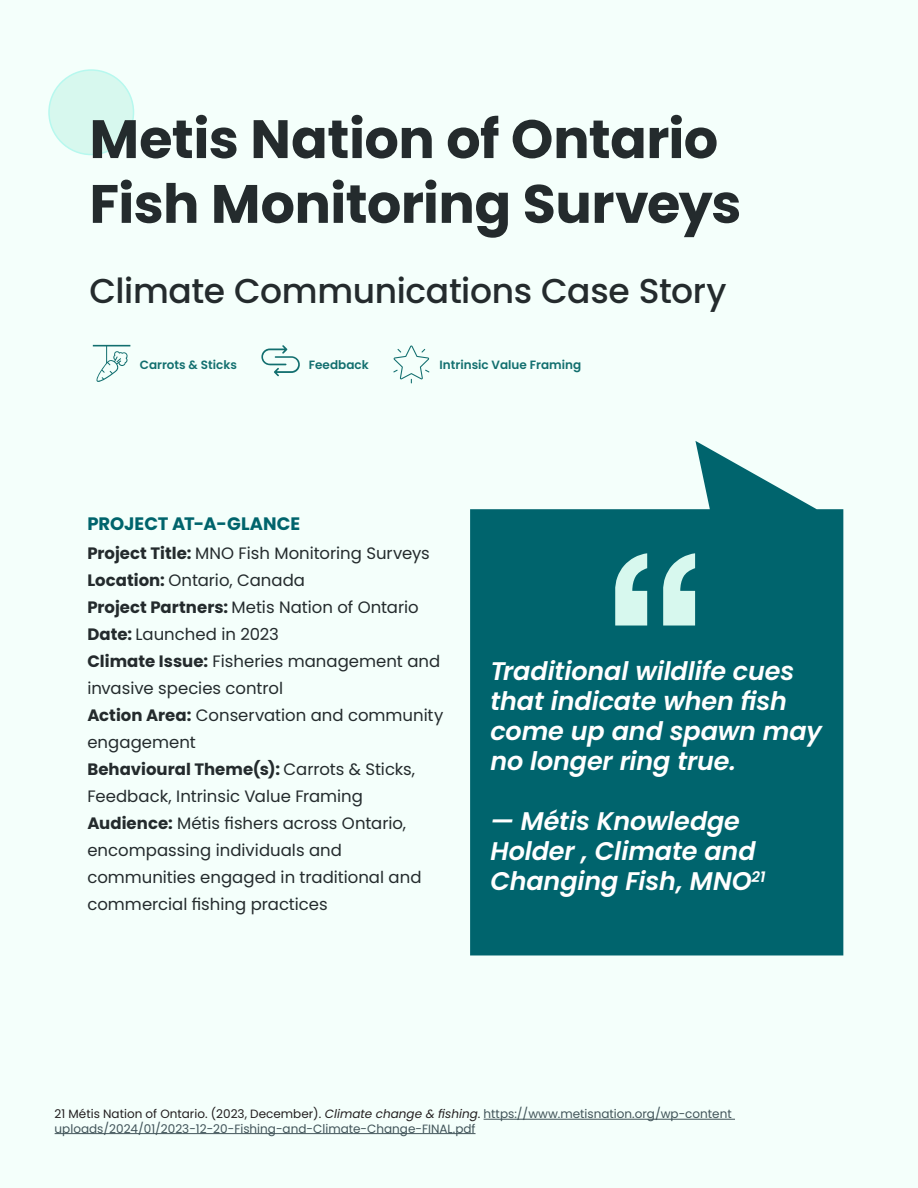
<style>
.page{position:relative;width:918px;height:1188px;background:#f4fffb}
.page>*{position:absolute;margin:0;border:0;box-sizing:border-box;transform-origin:0 0}
.t1{font:700 225px "Helvetica Neue";color:#d7f8ee}
.t2{font:700 54px/64.8px "Poppins";letter-spacing:-.01em;color:#242b2d}
.t3{font:500 34.5px "Poppins";letter-spacing:-.01em;color:#242b2d}
.t4{font:italic 600 25.5px/30px "Poppins";letter-spacing:-.005em;color:#fff}
.t5{font:700 18px "Poppins";letter-spacing:-.005em;color:#00646c}
.Project_at_a_Glance{font:16.5px/27px "Poppins";color:#242b2d}
.t6{font:12px/14.4px "Poppins";color:#415459}
.Project_at_a_Glance-2{font:600 12px "Poppins";color:#126f6f}
.s1{font-weight:700}
.s2{color:#231f20}
.s3{font-style:italic;color:#231f20}
</style>
<div class="page">
<div style="left:49px;top:70px;width:85px;height:85px;background:#d7f8ee;border-radius:50%"></div>
<div style="left:48px;top:69px;width:86px;height:86px;border:2px solid #b7f8ee;border-radius:50%"></div>
<hr style="left:484px;top:1119px;width:251px;height:1px;background:#415459">
<hr style="left:55px;top:1133px;width:421px;height:1px;background:#415459">
<svg style="left:470px;top:441px;width:373px;height:514px;background:#1b757d"></svg>
<svg style="left:261px;top:345px;width:39px;height:31px"></svg>
<hr style="left:93px;top:345px;width:37px;height:1px;background:#126f6f">
<svg style="left:95px;top:346px;width:33px;height:36px"></svg>
<svg style="left:393px;top:346px;width:36px;height:37px"></svg>
<p class="t2" style="left:90px;top:107px;width:653px">Metis Nation of Ontario<br>Fish Monitoring Surveys</p>
<p class="t3" style="left:90px;top:271px;width:639px">Climate Communications Case Story</p>
<p class="Project_at_a_Glance-2" style="left:140px;top:358px;width:99px">Carrots &amp; Sticks</p>
<p class="Project_at_a_Glance-2" style="left:309px;top:358px;width:61px">Feedback</p>
<p class="Project_at_a_Glance-2" style="left:440px;top:358px;width:143px">Intrinsic Value Framing</p>
<p class="t5" style="left:87px;top:513px;width:214px">PROJECT AT-A-GLANCE</p>
<p class="Project_at_a_Glance" style="left:87px;top:540px;width:344px"><span class="s1">Project Title:</span> MNO Fish Monitoring Surveys</p>
<p class="Project_at_a_Glance" style="left:87px;top:567px;width:219px"><span class="s1">Location:</span> Ontario, Canada</p>
<p class="Project_at_a_Glance" style="left:87px;top:594px;width:333px"><span class="s1">Project Partners:</span> Metis Nation of Ontario</p>
<p class="Project_at_a_Glance" style="left:87px;top:621px;width:193px"><span class="s1">Date:</span> Launched in 2023</p>
<p class="Project_at_a_Glance" style="left:87px;top:648px;width:354px"><span class="s1">Climate Issue:</span> Fisheries management and invasive species control</p>
<p class="Project_at_a_Glance" style="left:87px;top:702px;width:357px"><span class="s1">Action Area:</span> Conservation and community engagement</p>
<p class="Project_at_a_Glance" style="left:87px;top:756px;width:329px"><span class="s1">Behavioural Theme(s):</span> Carrots &amp; Sticks,<br>Feedback, Intrinsic Value Framing</p>
<p class="Project_at_a_Glance" style="left:87px;top:810px;width:336px"><span class="s1">Audience:</span> Métis fishers across Ontario, encompassing individuals and communities engaged in traditional and commercial fishing practices</p>
<p class="t1" style="left:603px;top:457px;width:106px">“</p>
<p class="t4" style="left:490px;top:656px;width:333px">Traditional wildlife cues that indicate when fish come up and spawn may</p>
<p class="t4" style="left:490px;top:746px;width:247px">no longer ring true.</p>
<p class="t4" style="left:490px;top:806px;width:277px">— Métis Knowledge<br>Holder , Climate and<br>Changing Fish, MNO<sup>21</sup></p>
<p class="t6" style="left:55px;top:1107px;width:679px"><span class="s2">21 Métis Nation of Ontario. (2023, December).</span> <span class="s3">Climate change &amp; fishing</span><span class="s2">.</span> https://www.metisnation.org/wp-content uploads/2024/01/2023-12-20-Fishing-and-Climate-Change-FINAL.pdf</p>
</div>
